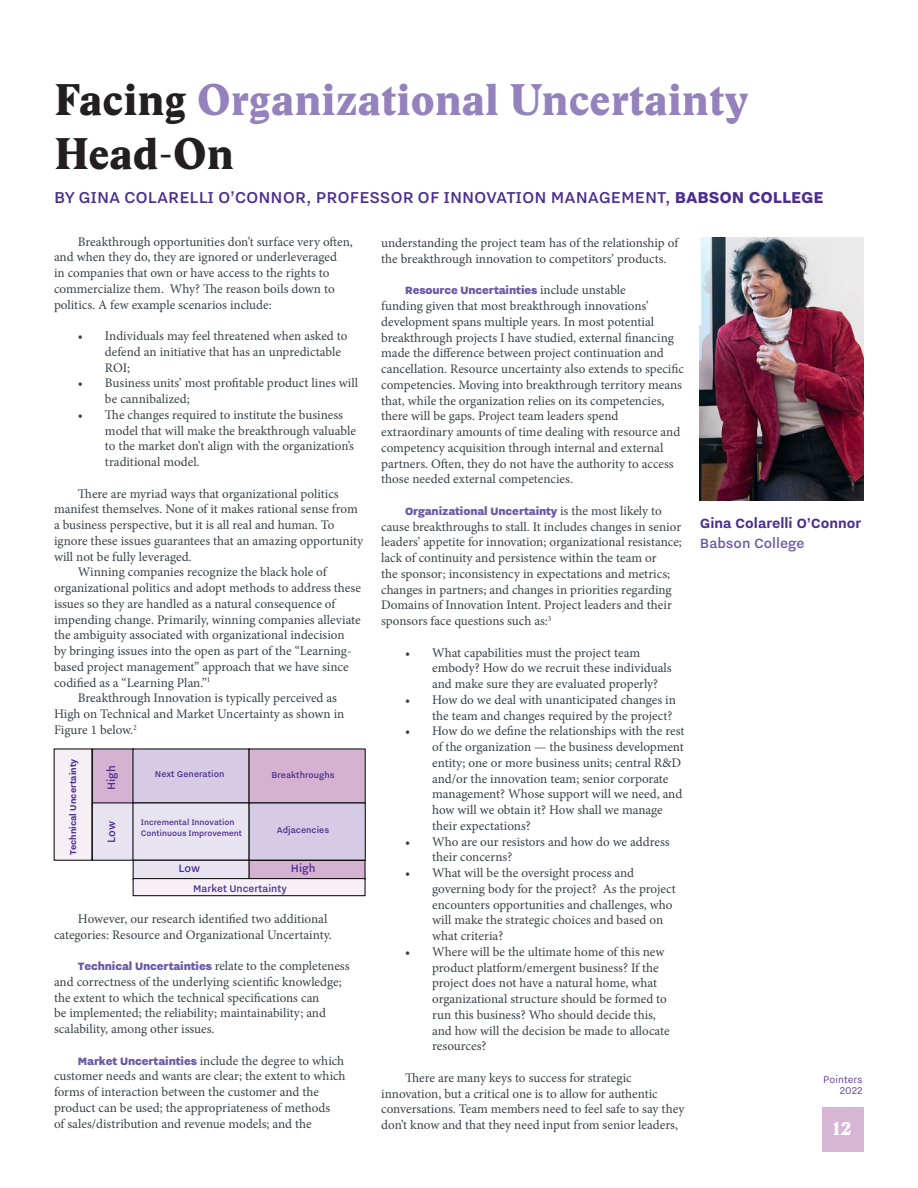
<style>
.page{position:relative;width:918px;height:1188px;background:#fff}
.page>*{position:absolute;margin:0;border:0;box-sizing:border-box;transform-origin:0 0}
.Article_Headline{font:43.5px/54px "Stanley Poster";color:#9581bc}
.Article_Credit{font:500 19.5px "Nitti Grotesk";color:#4c2e8e}
.t1{font:18px "Stanley Poster";color:#fff}
.Headshot_Company{font:700 16.5px "Nitti Grotesk";color:#4c2e8e}
.Headshot_Company-2{font:500 16.5px "Nitti Grotesk";color:#6a58a5}
.Body_Copy{font:13.2px/15.8px "Minion Pro";color:#384147}
.Body_Copy-2{font:500 13.2px "Nitti Grotesk";color:#4c2e8e}
.Body_Copy-3{font:500 12px "Nitti Grotesk";color:#4c2e8e}
.t2{font:300 12px/10.5px "Nitti Grotesk";color:#4c2e8e;text-align:right}
.Body_Copy-4{font:500 10.5px "Nitti Grotesk";color:#4c2e8e}
.Body_Copy-5{font:700 10.5px "Nitti Grotesk";color:#4c2e8e}
.Body_Copy-6{font:500 9.75px "Nitti Grotesk";color:#4c2e8e}
.s1{color:#231f20}
.s2{font-weight:800}
.s3{font-family:"Nitti Grotesk";font-weight:900;color:#6a58a5}
</style>
<div class="page">
<div style="left:822px;top:1108px;width:42px;height:44px;background:#d7b6d5"></div>
<div style="left:54px;top:749px;width:38px;height:111px;background:#f6eff6"></div>
<div style="left:92px;top:749px;width:42px;height:55px;background:#d6b2d2;border:1px solid #000"></div>
<div style="left:92px;top:803px;width:42px;height:57px;background:#e7e3f1;border:1px solid #000"></div>
<div style="left:133px;top:749px;width:116px;height:54px;background:#d5cbe4;border:1px solid #000"></div>
<div style="left:249px;top:749px;width:116px;height:54px;background:#d6b2d2;border:1px solid #000"></div>
<div style="left:133px;top:803px;width:116px;height:57px;background:#e8e3f0"></div>
<div style="left:249px;top:803px;width:116px;height:57px;background:#d5cbe4"></div>
<div style="left:133px;top:860px;width:116px;height:20px;background:#e8e3f0;border:1px solid #000"></div>
<div style="left:249px;top:860px;width:116px;height:20px;background:#d6b2d2;border:1px solid #000"></div>
<div style="left:133px;top:878px;width:232px;height:18px;background:#f6eff6;border:1px solid #000"></div>
<img style="left:700px;top:238px;width:164px;height:263px">
<p class="Article_Headline" style="left:54px;top:73px;width:696px"><span class="s1">Facing</span> Organizational Uncertainty<br><span class="s1">Head-On</span></p>
<p class="Article_Credit" style="left:54px;top:186px;width:771px">BY GINA COLARELLI O’CONNOR, PROFESSOR OF INNOVATION MANAGEMENT, <span class="s2">BABSON COLLEGE</span></p>
<p class="Body_Copy" style="left:54px;top:234px;width:300px;text-indent:24px">Breakthrough opportunities don’t surface very often, and when they do, they are ignored or underleveraged<br>in companies that own or have access to the rights to commercialize them. Why? The reason boils down to politics. A few example scenarios include:</p>
<p class="Body_Copy" style="left:105px;top:328px;width:244px;text-indent:-27px">• Individuals may feel threatened when asked to defend an initiative that has an unpredictable<br>ROI;</p>
<p class="Body_Copy" style="left:105px;top:375px;width:255px;text-indent:-27px">• Business units’ most profitable product lines will be cannibalized;</p>
<p class="Body_Copy" style="left:105px;top:407px;width:252px;text-indent:-27px">• The changes required to institute the business model that will make the breakthrough valuable to the market don’t align with the organization’s traditional model.</p>
<p class="Body_Copy" style="left:54px;top:486px;width:311px;text-indent:24px">There are myriad ways that organizational politics manifest themselves. None of it makes rational sense from a business perspective, but it is all real and human. To ignore these issues guarantees that an amazing opportunity will not be fully leveraged.</p>
<p class="Body_Copy" style="left:54px;top:564px;width:309px;text-indent:24px">Winning companies recognize the black hole of organizational politics and adopt methods to address these issues so they are handled as a natural consequence of impending change. Primarily, winning companies alleviate the ambiguity associated with organizational indecision<br>by bringing issues into the open as part of the “Learning&shy;based project management” approach that we have since codified as a “Learning Plan.”<sup>1</sup></p>
<p class="Body_Copy" style="left:54px;top:690px;width:292px;text-indent:24px">Breakthrough Innovation is typically perceived as<br>High on Technical and Market Uncertainty as shown in<br>Figure 1 below.<sup>2</sup></p>
<p class="Body_Copy" style="left:381px;top:235px;width:299px">understanding the project team has of the relationship of the breakthrough innovation to competitors’ products.</p>
<p class="Body_Copy" style="left:381px;top:282px;width:304px;text-indent:24px"><span class="s3">Resource Uncertainties</span> include unstable<br>funding given that most breakthrough innovations’ development spans multiple years. In most potential breakthrough projects I have studied, external financing made the difference between project continuation and cancellation. Resource uncertainty also extends to specific competencies. Moving into breakthrough territory means that, while the organization relies on its competencies, there will be gaps. Project team leaders spend extraordinary amounts of time dealing with resource and competency acquisition through internal and external partners. Often, they do not have the authority to access those needed external competencies.</p>
<p class="Body_Copy" style="left:381px;top:503px;width:302px;text-indent:24px"><span class="s3">Organizational Uncertainty</span> is the most likely to cause breakthroughs to stall. It includes changes in senior leaders’ appetite for innovation; organizational resistance; lack of continuity and persistence within the team or<br>the sponsor; inconsistency in expectations and metrics; changes in partners; and changes in priorities regarding Domains of Innovation Intent. Project leaders and their sponsors face questions such as:<sup>3</sup></p>
<p class="Body_Copy" style="left:432px;top:645px;width:241px;text-indent:-27px">• What capabilities must the project team embody? How do we recruit these individuals and make sure they are evaluated properly?</p>
<p class="Body_Copy" style="left:405px;top:692px;width:272px;text-align:right">• How do we deal with unanticipated changes in the team and changes required by the project?</p>
<p class="Body_Copy" style="left:432px;top:723px;width:254px;text-indent:-27px">• How do we define the relationships with the rest of the organization — the business development entity; one or more business units; central R&amp;D and/or the innovation team; senior corporate management? Whose support will we need, and how will we obtain it? How shall we manage their expectations?</p>
<p class="Body_Copy" style="left:432px;top:834px;width:239px;text-indent:-27px">• Who are our resistors and how do we address their concerns?</p>
<p class="Body_Copy" style="left:432px;top:865px;width:245px;text-indent:-27px">• What will be the oversight process and governing body for the project? As the project encounters opportunities and challenges, who will make the strategic choices and based on what criteria?</p>
<p class="Body_Copy" style="left:432px;top:944px;width:239px;text-indent:-27px">• Where will be the ultimate home of this new product platform/emergent business? If the project does not have a natural home, what organizational structure should be formed to run this business? Who should decide this, and how will the decision be made to allocate resources?</p>
<p class="Body_Copy" style="left:381px;top:1070px;width:305px;text-indent:24px">There are many keys to success for strategic innovation, but a critical one is to allow for authentic conversations. Team members need to feel safe to say they don’t know and that they need input from senior leaders,</p>
<p class="Headshot_Company" style="left:700px;top:514px;width:163px">Gina Colarelli O’Connor</p>
<p class="Headshot_Company-2" style="left:700px;top:534px;width:106px">Babson College</p>
<p class="Body_Copy-5" style="left:67px;top:855px;width:98px;rotate:-90deg">Technical Uncertainty</p>
<p class="Body_Copy-4" style="left:155px;top:768px;width:71px">Next Generation</p>
<p class="Body_Copy-2" style="left:104px;top:790px;width:26px;rotate:-90deg">High</p>
<p class="Body_Copy-4" style="left:271px;top:769px;width:65px">Breakthroughs</p>
<p class="Body_Copy-2" style="left:104px;top:843px;width:23px;rotate:-90deg">Low</p>
<p class="Body_Copy-6" style="left:141px;top:816px;width:95px">Incremental Innovation</p>
<p class="Body_Copy-4" style="left:277px;top:824px;width:54px">Adjacencies</p>
<p class="Body_Copy-6" style="left:141px;top:828px;width:103px">Continuous Improvement</p>
<p class="Body_Copy-2" style="left:178px;top:862px;width:23px">Low</p>
<p class="Body_Copy-2" style="left:291px;top:862px;width:26px">High</p>
<p class="Body_Copy-3" style="left:193px;top:882px;width:95px">Market Uncertainty</p>
<p class="Body_Copy" style="left:54px;top:911px;width:279px;text-indent:24px">However, our research identified two additional categories: Resource and Organizational Uncertainty.</p>
<p class="Body_Copy" style="left:54px;top:958px;width:297px;text-indent:24px"><span class="s3">Technical Uncertainties</span> relate to the completeness and correctness of the underlying scientific knowledge; the extent to which the technical specifications can<br>be implemented; the reliability; maintainability; and scalability, among other issues.</p>
<p class="Body_Copy" style="left:54px;top:1053px;width:293px;text-indent:24px"><span class="s3">Market Uncertainties</span> include the degree to which customer needs and wants are clear; the extent to which forms of interaction between the customer and the product can be used; the appropriateness of methods<br>of sales/distribution and revenue models; and the</p>
<p class="t2" style="left:823px;top:1074px;width:41px">Pointers<br>2022</p>
<h3 class="t1" style="left:833px;top:1116px;width:21px">12</h3>
</div>
